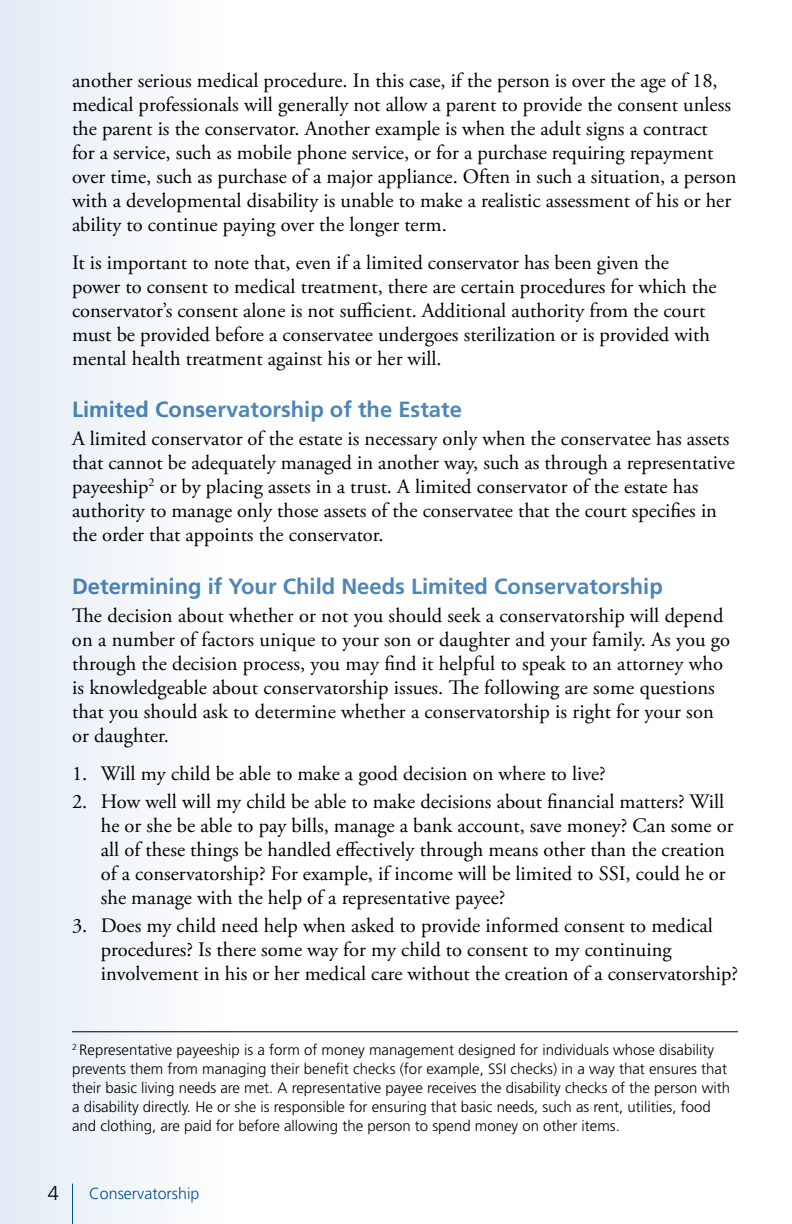
<style>
.page{position:relative;width:792px;height:1224px;background:#fff}
.page>*{position:absolute;margin:0;border:0;box-sizing:border-box;transform-origin:0 0}
.t1{font:700 22px "Frutiger";color:#4d86b9}
.t2{font:20.4px/24px "Adobe Garamond Pro";color:#000}
.t3{font:300 20px "Frutiger";color:#000}
.t4{font:300 16px "Frutiger";color:#00539b}
.t5{font:300 15px/19px "Frutiger";color:#000}
</style>
<div class="page">
<div style="left:0;top:0;width:792px;height:1224px;background:linear-gradient(to right,#f0f5f9,#fff)"></div>
<hr style="left:72px;top:1031px;width:666px;height:1px;background:#000">
<p class="t2" style="left:72px;top:69px;width:666px">another serious medical procedure. In this case, if the person is over the age of 18, medical professionals will generally not allow a parent to provide the consent unless the parent is the conservator. Another example is when the adult signs a contract<br>for a service, such as mobile phone service, or for a purchase requiring repayment over time, such as purchase of a major appliance. Often in such a situation, a person with a developmental disability is unable to make a realistic assessment of his or her ability to continue paying over the longer term.</p>
<p class="t2" style="left:72px;top:251px;width:646px">It is important to note that, even if a limited conservator has been given the power to consent to medical treatment, there are certain procedures for which the conservator’s consent alone is not sufficient. Additional authority from the court must be provided before a conservatee undergoes sterilization or is provided with mental health treatment against his or her will.</p>
<p class="t1" style="left:72px;top:397px;width:391px">Limited Conservatorship of the Estate</p>
<p class="t2" style="left:72px;top:428px;width:665px">A limited conservator of the estate is necessary only when the conservatee has assets that cannot be adequately managed in another way, such as through a representative payeeship<sup>2</sup> or by placing assets in a trust. A limited conservator of the estate has authority to manage only those assets of the conservatee that the court specifies in the order that appoints the conservator.</p>
<p class="t1" style="left:72px;top:573px;width:592px">Determining if Your Child Needs Limited Conservatorship</p>
<p class="t2" style="left:72px;top:604px;width:660px">The decision about whether or not you should seek a conservatorship will depend on a number of factors unique to your son or daughter and your family. As you go through the decision process, you may find it helpful to speak to an attorney who is knowledgeable about conservatorship issues. The following are some questions that you should ask to determine whether a conservatorship is right for your son or daughter.</p>
<p class="t2" style="left:72px;top:762px;width:535px">1. Will my child be able to make a good decision on where to live?</p>
<p class="t2" style="left:101px;top:790px;width:634px;text-indent:-29px">2. How well will my child be able to make decisions about financial matters? Will he or she be able to pay bills, manage a bank account, save money? Can some or all of these things be handled effectively through means other than the creation of a conservatorship? For example, if income will be limited to SSI, could he or she manage with the help of a representative payee?</p>
<p class="t2" style="left:101px;top:914px;width:639px;text-indent:-29px">3. Does my child need help when asked to provide informed consent to medical procedures? Is there some way for my child to consent to my continuing involvement in his or her medical care without the creation of a conservatorship?</p>
<p class="t5" style="left:72px;top:1040px;width:660px"><sup>2</sup> Representative payeeship is a form of money management designed for individuals whose disability prevents them from managing their benefit checks (for example, SSI checks) in a way that ensures that their basic living needs are met. A representative payee receives the disability checks of the person with a disability directly. He or she is responsible for ensuring that basic needs, such as rent, utilities, food and clothing, are paid for before allowing the person to spend money on other items.</p>
<p class="t3" style="left:48px;top:1181px;width:13px">4</p>
<p class="t4" style="left:89px;top:1185px;width:112px">Conservatorship</p>
</div>
